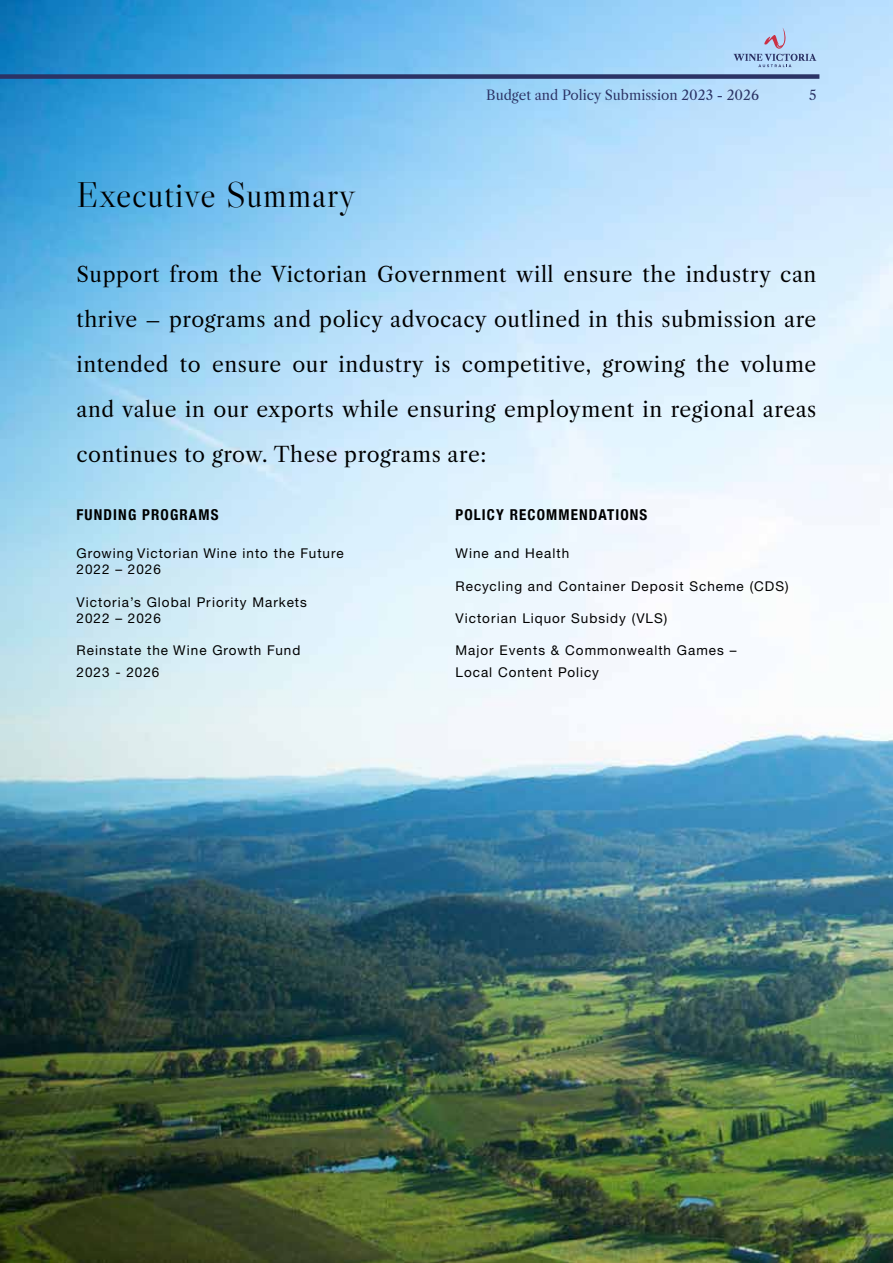
<style>
.page{position:relative;width:893px;height:1263px;background:#fff}
.page>*{position:absolute;margin:0;border:0;box-sizing:border-box;transform-origin:0 0}
.t1{font:36px "Libre Caslon Display";letter-spacing:.025em;color:#000}
.t2{font:21px/45px "Libre Caslon Text";letter-spacing:.025em;color:#000;text-align:justify}
.t3{font:700 condensed 15px "Helvetica Neue";letter-spacing:.075em;color:#000}
.t4{font:13.5px/16.2px "Helvetica Neue CE";letter-spacing:.075em;color:#000}
.t5{font:13.5px "Libre Caslon Text";color:#2b3365}
</style>
<div class="page">
<img style="left:0;top:0;width:893px;height:1263px">
<svg style="left:733px;top:28px;width:83px;height:39px;background:#abcaeb"></svg>
<div style="left:0;top:74px;width:819px;height:5px;background:#2b3365"></div>
<h1 class="t1" style="left:77px;top:172px;width:280px">Executive Summary</h1>
<p class="t5" style="left:486px;top:87px;width:274px">Budget and Policy Submission 2023 - 2026</p>
<p class="t5" style="left:809px;top:87px;width:9px">5</p>
<p class="t2" style="left:77px;top:252px;width:741px">Support from the Victorian Government will ensure the industry can thrive – programs and policy advocacy outlined in this submission are intended to ensure our industry is competitive, growing the volume and value in our exports while ensuring employment in regional areas continues to grow. These programs are:</p>
<p class="t3" style="left:77px;top:503px;width:143px">FUNDING PROGRAMS</p>
<p class="t4" style="left:77px;top:545px;width:269px">Growing Victorian Wine into the Future<br>2022 – 2026</p>
<p class="t4" style="left:77px;top:594px;width:232px">Victoria’s Global Priority Markets<br>2022 – 2026</p>
<p class="t4" style="left:77px;top:640px;width:225px;line-height:21.6px">Reinstate the Wine Growth Fund<br>2023 - 2026</p>
<p class="t3" style="left:455px;top:503px;width:193px">POLICY RECOMMENDATIONS</p>
<p class="t4" style="left:455px;top:545px;width:115px">Wine and Health</p>
<p class="t4" style="left:455px;top:578px;width:335px">Recycling and Container Deposit Scheme (CDS)</p>
<p class="t4" style="left:455px;top:610px;width:213px">Victorian Liquor Subsidy (VLS)</p>
<p class="t4" style="left:455px;top:640px;width:282px;line-height:21.6px">Major Events &amp; Commonwealth Games –<br>Local Content Policy</p>
</div>
